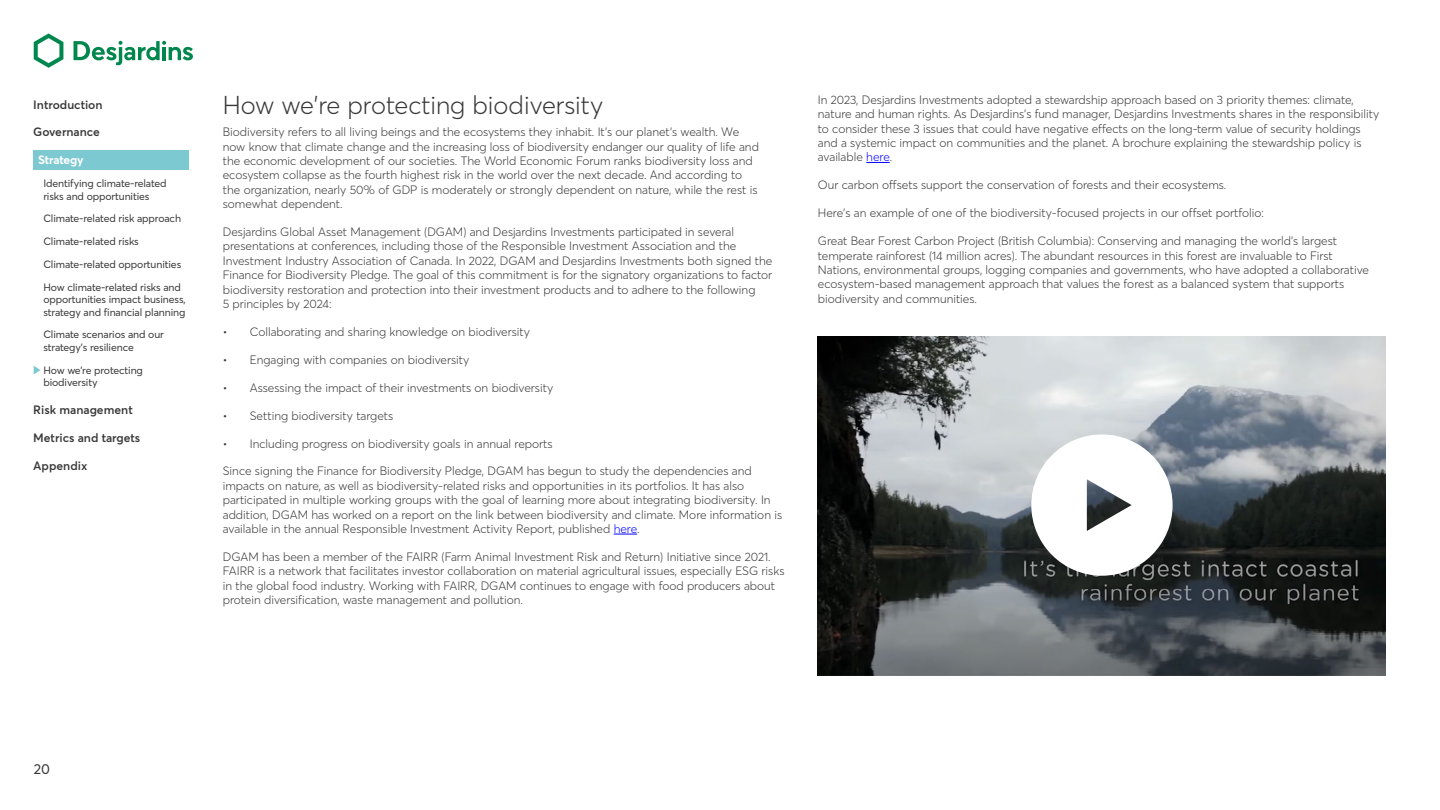
<style>
.page{position:relative;width:1440px;height:810px;background:#fff}
.page>*{position:absolute;margin:0;border:0;box-sizing:border-box;transform-origin:0 0}
.t1{font:300 25.5px "Desjardins Sans";color:#383838}
.t2{font:14.25px "Desjardins Sans";color:#383838}
.t3{font:300 12px/14.4px "Desjardins Sans";color:#383838}
.t4{font:600 12px "Desjardins Sans";color:#383838}
.t5{font:700 12px "Desjardins Sans";letter-spacing:-.01em;color:#fff}
.t6{font:10.5px/12.6px "Desjardins Sans";letter-spacing:-.01em;color:#383838}
.s1{color:#00f}
</style>
<div class="page">
<svg style="left:614px;top:534px;width:23px;height:1px"></svg>
<svg style="left:866px;top:162px;width:24px;height:1px"></svg>
<svg style="left:34px;top:33px;width:29px;height:35px"></svg>
<svg style="left:74px;top:41px;width:119px;height:24px"></svg>
<div style="left:33px;top:150px;width:156px;height:20px;background:#7dc9d1"></div>
<svg style="left:34px;top:366px;width:6px;height:8px"></svg>
<img style="left:818px;top:337px;width:568px;height:338px">
<svg style="left:1031px;top:434px;width:142px;height:142px"></svg>
<p class="t4" style="left:33px;top:97px;width:71px">Introduction</p>
<p class="t4" style="left:33px;top:125px;width:68px">Governance</p>
<p class="t5" style="left:38px;top:153px;width:47px">Strategy</p>
<p class="t6" style="left:43px;top:177px;width:125px">Identifying climate-related risks and opportunities</p>
<p class="t6" style="left:43px;top:207px;width:139px;line-height:22.7px">Climate-related risk approach<br>Climate-related risks<br>Climate-related opportunities<br>How climate-related risks and</p>
<p class="t6" style="left:43px;top:293px;width:144px">opportunities impact business, strategy and financial planning</p>
<p class="t6" style="left:43px;top:328px;width:122px">Climate scenarios and our strategy’s resilience</p>
<p class="t6" style="left:43px;top:364px;width:101px">How we’re protecting biodiversity</p>
<p class="t4" style="left:33px;top:403px;width:101px">Risk management</p>
<p class="t4" style="left:33px;top:431px;width:109px">Metrics and targets</p>
<p class="t4" style="left:33px;top:458px;width:56px">Appendix</p>
<h3 class="t1" style="left:223px;top:90px;width:382px">How we're protecting biodiversity</h3>
<p class="t3" style="left:223px;top:125px;width:538px">Biodiversity refers to all living beings and the ecosystems they inhabit. It's our planet's wealth. We now know that climate change and the increasing loss of biodiversity endanger our quality of life and the economic development of our societies. The World Economic Forum ranks biodiversity loss and ecosystem collapse as the fourth highest risk in the world over the next decade. And according to the organization, nearly 50% of GDP is moderately or strongly dependent on nature, while the rest is somewhat dependent.</p>
<p class="t3" style="left:223px;top:225px;width:551px">Desjardins Global Asset Management (DGAM) and Desjardins Investments participated in several presentations at conferences, including those of the Responsible Investment Association and the Investment Industry Association of Canada. In 2022, DGAM and Desjardins Investments both signed the Finance for Biodiversity Pledge. The goal of this commitment is for the signatory organizations to factor biodiversity restoration and protection into their investment products and to adhere to the following<br>5 principles by 2024:</p>
<p class="t3" style="left:223px;top:325px;width:309px">• Collaborating and sharing knowledge on biodiversity</p>
<p class="t3" style="left:223px;top:352px;width:248px">• Engaging with companies on biodiversity</p>
<p class="t3" style="left:223px;top:380px;width:332px">• Assessing the impact of their investments on biodiversity</p>
<p class="t3" style="left:223px;top:408px;width:172px">• Setting biodiversity targets</p>
<p class="t3" style="left:223px;top:436px;width:331px">• Including progress on biodiversity goals in annual reports</p>
<p class="t3" style="left:223px;top:464px;width:561px">Since signing the Finance for Biodiversity Pledge, DGAM has begun to study the dependencies and impacts on nature, as well as biodiversity-related risks and opportunities in its portfolios. It has also participated in multiple working groups with the goal of learning more about integrating biodiversity. In addition, DGAM has worked on a report on the link between biodiversity and climate. More information is available in the annual Responsible Investment Activity Report, published <span class="s1">here</span>.</p>
<p class="t3" style="left:223px;top:550px;width:563px">DGAM has been a member of the FAIRR (Farm Animal Investment Risk and Return) Initiative since 2021.<br>FAIRR is a network that facilitates investor collaboration on material agricultural issues, especially ESG risks in the global food industry. Working with FAIRR, DGAM continues to engage with food producers about protein diversification, waste management and pollution.</p>
<p class="t3" style="left:818px;top:92px;width:563px">In 2023, Desjardins Investments adopted a stewardship approach based on 3 priority themes: climate, nature and human rights. As Desjardins's fund manager, Desjardins Investments shares in the responsibility to consider these 3 issues that could have negative effects on the long-term value of security holdings and a systemic impact on communities and the planet. A brochure explaining the stewardship policy is available <span class="s1">here</span>.</p>
<p class="t3" style="left:818px;top:178px;width:410px">Our carbon offsets support the conservation of forests and their ecosystems.</p>
<p class="t3" style="left:818px;top:206px;width:447px">Here's an example of one of the biodiversity-focused projects in our offset portfolio:</p>
<p class="t3" style="left:818px;top:234px;width:553px">Great Bear Forest Carbon Project (British Columbia): Conserving and managing the world's largest temperate rainforest (14 million acres). The abundant resources in this forest are invaluable to First Nations, environmental groups, logging companies and governments, who have adopted a collaborative ecosystem-based management approach that values the forest as a balanced system that supports biodiversity and communities.</p>
<p class="t2" style="left:34px;top:760px;width:18px">20</p>
</div>
